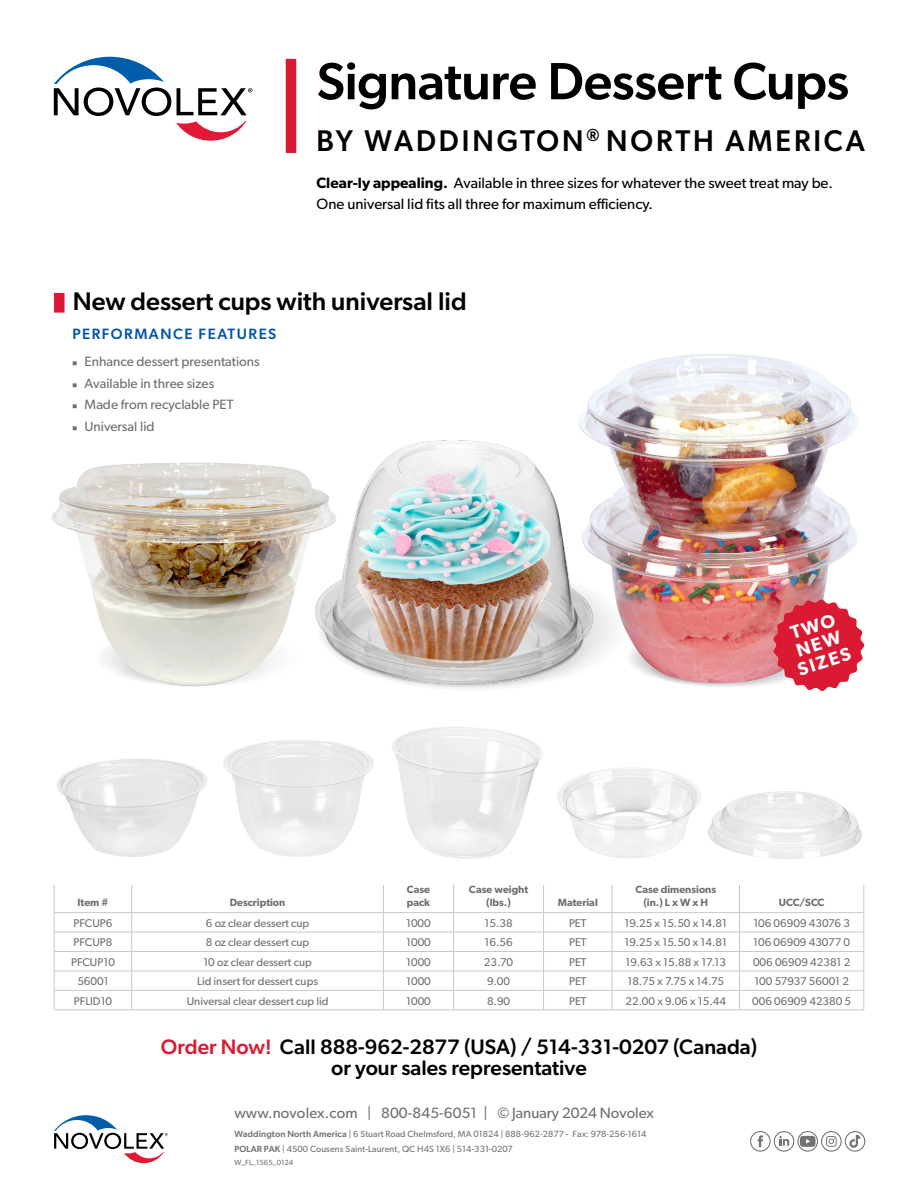
<style>
.page{position:relative;width:918px;height:1188px;background:#fff}
.page>*{position:absolute;margin:0;border:0;box-sizing:border-box;transform-origin:0 0}
.t1{font:500 52.5px "Gibson";letter-spacing:-.01em;color:#000}
.t2{font:500 30px "Gibson";letter-spacing:.1em;color:#000;scale:.96 1}
.t3{font:500 25.5px "Gibson";color:#000}
.t4{font:500 21px/21px "Gibson";color:#000;text-align:center}
.t5{font:600 18.45px/18.5px "Gibson";color:#fff}
.t6{font:15px/21px "Gibson";color:#000}
.t7{font:15px "Gibson";letter-spacing:.005em;color:#6d6e71}
.t8{font:500 15px "Gibson";letter-spacing:.1em;color:#0054a6}
.t9{font:13.5px/21.8px "Gibson";color:#6d6e71}
.t10{font:11.25px "Gibson";color:#6d6e71}
.t11{font:600 10.5px/12.6px "Gibson";color:#6d6e71;text-align:center}
.t12{font:9px/15px "Gibson";letter-spacing:.01em;color:#6d6e71}
.t13{font:7.5px "Gibson";letter-spacing:.01em;color:#6d6e71}
.s1{font-weight:600}
.s2{color:#da1a32}
.s3{font-weight:500}
</style>
<div class="page">
<div style="left:286px;top:59px;width:10px;height:94px;background:#da1a32"></div>
<svg style="left:54px;top:57px;width:199px;height:84px"></svg>
<div style="left:54px;top:293px;width:11px;height:20px;background:#da1a32"></div>
<hr style="left:544px;top:912px;width:68px;height:1px;background:#c7c8ca">
<hr style="left:544px;top:932px;width:68px;height:1px;background:#c7c8ca">
<hr style="left:544px;top:951px;width:68px;height:1px;background:#c7c8ca">
<hr style="left:544px;top:971px;width:68px;height:1px;background:#c7c8ca">
<hr style="left:544px;top:990px;width:68px;height:1px;background:#c7c8ca">
<hr style="left:544px;top:1010px;width:68px;height:1px;background:#c7c8ca">
<hr style="left:454px;top:912px;width:90px;height:1px;background:#c7c8ca">
<hr style="left:454px;top:932px;width:89px;height:1px;background:#c7c8ca">
<hr style="left:739px;top:932px;width:125px;height:1px;background:#c7c8ca">
<hr style="left:454px;top:951px;width:89px;height:1px;background:#c7c8ca">
<hr style="left:739px;top:951px;width:125px;height:1px;background:#c7c8ca">
<hr style="left:454px;top:971px;width:89px;height:1px;background:#c7c8ca">
<hr style="left:739px;top:971px;width:125px;height:1px;background:#c7c8ca">
<hr style="left:454px;top:990px;width:89px;height:1px;background:#c7c8ca">
<hr style="left:739px;top:990px;width:125px;height:1px;background:#c7c8ca">
<hr style="left:454px;top:1010px;width:90px;height:1px;background:#c7c8ca">
<hr style="left:739px;top:1010px;width:125px;height:1px;background:#c7c8ca">
<hr style="left:132px;top:912px;width:251px;height:1px;background:#c7c8ca">
<hr style="left:383px;top:912px;width:71px;height:1px;background:#c7c8ca">
<hr style="left:612px;top:912px;width:127px;height:1px;background:#c7c8ca">
<hr style="left:132px;top:932px;width:251px;height:1px;background:#c7c8ca">
<hr style="left:383px;top:932px;width:71px;height:1px;background:#c7c8ca">
<hr style="left:612px;top:932px;width:127px;height:1px;background:#c7c8ca">
<hr style="left:132px;top:951px;width:251px;height:1px;background:#c7c8ca">
<hr style="left:383px;top:951px;width:71px;height:1px;background:#c7c8ca">
<hr style="left:612px;top:951px;width:127px;height:1px;background:#c7c8ca">
<hr style="left:132px;top:971px;width:251px;height:1px;background:#c7c8ca">
<hr style="left:383px;top:971px;width:71px;height:1px;background:#c7c8ca">
<hr style="left:612px;top:971px;width:127px;height:1px;background:#c7c8ca">
<hr style="left:132px;top:990px;width:251px;height:1px;background:#c7c8ca">
<hr style="left:383px;top:990px;width:71px;height:1px;background:#c7c8ca">
<svg style="left:383px;top:885px;width:1px;height:125px"></svg>
<hr style="left:612px;top:990px;width:127px;height:1px;background:#c7c8ca">
<hr style="left:132px;top:1010px;width:251px;height:1px;background:#c7c8ca">
<hr style="left:383px;top:1010px;width:71px;height:1px;background:#c7c8ca">
<hr style="left:612px;top:1010px;width:127px;height:1px;background:#c7c8ca">
<svg style="left:612px;top:885px;width:1px;height:125px"></svg>
<svg style="left:453px;top:885px;width:1px;height:125px"></svg>
<hr style="left:54px;top:912px;width:78px;height:1px;background:#c7c8ca">
<hr style="left:54px;top:932px;width:78px;height:1px;background:#c7c8ca">
<hr style="left:54px;top:951px;width:78px;height:1px;background:#c7c8ca">
<hr style="left:54px;top:971px;width:78px;height:1px;background:#c7c8ca">
<hr style="left:54px;top:990px;width:78px;height:1px;background:#c7c8ca">
<svg style="left:132px;top:885px;width:1px;height:125px"></svg>
<hr style="left:54px;top:1010px;width:78px;height:1px;background:#c7c8ca">
<hr style="left:739px;top:912px;width:125px;height:1px;background:#c7c8ca">
<svg style="left:739px;top:885px;width:1px;height:125px"></svg>
<svg style="left:543px;top:885px;width:1px;height:125px"></svg>
<svg style="left:54px;top:885px;width:1px;height:125px"></svg>
<svg style="left:864px;top:885px;width:1px;height:125px"></svg>
<svg style="left:649px;top:651px;width:156px;height:35px"></svg>
<img style="left:578px;top:354px;width:280px;height:329px">
<img style="left:708px;top:791px;width:155px;height:68px">
<img style="left:392px;top:727px;width:151px;height:132px">
<img style="left:223px;top:740px;width:151px;height:117px">
<img style="left:57px;top:758px;width:151px;height:99px">
<img style="left:342px;top:433px;width:268px;height:256px">
<svg style="left:54px;top:1115px;width:114px;height:48px"></svg>
<img style="left:557px;top:768px;width:144px;height:90px">
<div style="left:798px;top:1131px;width:20px;height:20px;border:1px solid #666;border-radius:10px"></div>
<svg style="left:800px;top:1136px;width:16px;height:11px"></svg>
<div style="left:774px;top:1131px;width:20px;height:20px;border:1px solid #666;border-radius:10px"></div>
<svg style="left:779px;top:1136px;width:10px;height:10px"></svg>
<div style="left:750px;top:1131px;width:20px;height:20px;border:1px solid #666;border-radius:50%"></div>
<svg style="left:758px;top:1135px;width:5px;height:12px"></svg>
<div style="left:821px;top:1131px;width:21px;height:20px;border:1px solid #666;border-radius:50%"></div>
<svg style="left:826px;top:1136px;width:11px;height:11px"></svg>
<div style="left:845px;top:1131px;width:20px;height:20px;border:1px solid #666;border-radius:50%"></div>
<svg style="left:849px;top:1135px;width:12px;height:13px"></svg>
<img style="left:51px;top:462px;width:291px;height:225px">
<svg style="left:773px;top:599px;width:92px;height:92px"></svg>
<h1 class="t1" style="left:317px;top:50px;width:534px">Signature Dessert Cups</h1>
<h2 class="t2" style="left:317px;top:122px;width:573px">BY WADDINGTON<sup>®</sup> NORTH AMERICA</h2>
<h3 class="t6" style="left:317px;top:172px;width:518px"><span class="s1">Clear-ly appealing.</span> Available in three sizes for whatever the sweet treat may be.<br>One universal lid fits all three for maximum efficiency.</h3>
<h3 class="t3" style="left:73px;top:286px;width:395px">New dessert cups with universal lid</h3>
<h3 class="t8" style="left:72px;top:325px;width:206px">PERFORMANCE FEATURES</h3>
<p class="t9" style="left:71px;top:350px;width:190px">◾ Enhance dessert presentations ◾ Available in three sizes<br>◾ Made from recyclable PET<br>◾ Universal lid</p>
<p class="t11" style="left:78px;top:896px;width:32px">Item #</p>
<p class="t11" style="left:230px;top:896px;width:57px">Description</p>
<h3 class="t5" style="left:784px;top:626px;width:56px;rotate:-18deg">TWO<br>NEW<br>SIZES</h3>
<p class="t11" style="left:407px;top:883px;width:25px;text-align:left">Case pack</p>
<p class="t11" style="left:469px;top:883px;width:61px">Case weight (lbs.)</p>
<p class="t11" style="left:558px;top:896px;width:42px">Material</p>
<p class="t11" style="left:635px;top:883px;width:82px">Case dimensions (in.) L x W x H</p>
<p class="t11" style="left:779px;top:896px;width:47px">UCC/SCC</p>
<p class="t10" style="left:73px;top:916px;width:40px">PFCUP6</p>
<p class="t10" style="left:206px;top:916px;width:105px">6 oz clear dessert cup</p>
<p class="t10" style="left:406px;top:916px;width:26px">1000</p>
<p class="t10" style="left:485px;top:916px;width:30px">15.38</p>
<p class="t10" style="left:569px;top:916px;width:19px">PET</p>
<p class="t10" style="left:625px;top:916px;width:104px">19.25 x 15.50 x 14.81</p>
<p class="t10" style="left:753px;top:916px;width:98px">106 06909 43076 3</p>
<p class="t10" style="left:74px;top:936px;width:40px">PFCUP8</p>
<p class="t10" style="left:206px;top:936px;width:105px">8 oz clear dessert cup</p>
<p class="t10" style="left:406px;top:936px;width:26px">1000</p>
<p class="t10" style="left:485px;top:936px;width:30px">16.56</p>
<p class="t10" style="left:569px;top:936px;width:19px">PET</p>
<p class="t10" style="left:625px;top:936px;width:104px">19.25 x 15.50 x 14.81</p>
<p class="t10" style="left:753px;top:936px;width:98px">106 06909 43077 0</p>
<p class="t10" style="left:71px;top:955px;width:45px">PFCUP10</p>
<p class="t10" style="left:203px;top:955px;width:110px">10 oz clear dessert cup</p>
<p class="t10" style="left:406px;top:955px;width:26px">1000</p>
<p class="t10" style="left:484px;top:955px;width:31px">23.70</p>
<p class="t10" style="left:569px;top:955px;width:19px">PET</p>
<p class="t10" style="left:625px;top:955px;width:102px">19.63 x 15.88 x 17.13</p>
<p class="t10" style="left:753px;top:955px;width:99px">006 06909 42381 2</p>
<p class="t10" style="left:77px;top:975px;width:33px">56001</p>
<p class="t10" style="left:197px;top:975px;width:122px">Lid insert for dessert cups</p>
<p class="t10" style="left:406px;top:975px;width:26px">1000</p>
<p class="t10" style="left:487px;top:975px;width:24px">9.00</p>
<p class="t10" style="left:569px;top:975px;width:19px">PET</p>
<p class="t10" style="left:627px;top:975px;width:98px">18.75 x 7.75 x 14.75</p>
<p class="t10" style="left:754px;top:975px;width:96px">100 57937 56001 2</p>
<p class="t10" style="left:74px;top:994px;width:40px">PFLID10</p>
<p class="t10" style="left:187px;top:994px;width:143px">Universal clear dessert cup lid</p>
<p class="t10" style="left:406px;top:994px;width:26px">1000</p>
<p class="t10" style="left:487px;top:994px;width:25px">8.90</p>
<p class="t10" style="left:569px;top:994px;width:19px">PET</p>
<p class="t10" style="left:626px;top:994px;width:102px">22.00 x 9.06 x 15.44</p>
<p class="t10" style="left:752px;top:994px;width:101px">006 06909 42380 5</p>
<h3 class="t4" style="left:161px;top:1036px;width:598px"><span class="s2">Order Now!</span> Call 888-962-2877 (USA) / 514-331-0207 (Canada) or your sales representative</h3>
<h3 class="t7" style="left:234px;top:1104px;width:421px">www.novolex.com | 800-845-6051 | © January 2024 Novolex</h3>
<p class="t12" style="left:234px;top:1126px;width:414px"><span class="s3">Waddington North America</span> | 6 Stuart Road Chelmsford, MA 01824 | 888-962-2877 - Fax: 978-256-1614<br><span class="s3">POLAR PAK</span> | 4500 Cousens Saint-Laurent, QC H4S 1X6 | 514-331-0207</p>
<p class="t13" style="left:234px;top:1158px;width:60px">W_FL_1565_0124</p>
</div>
